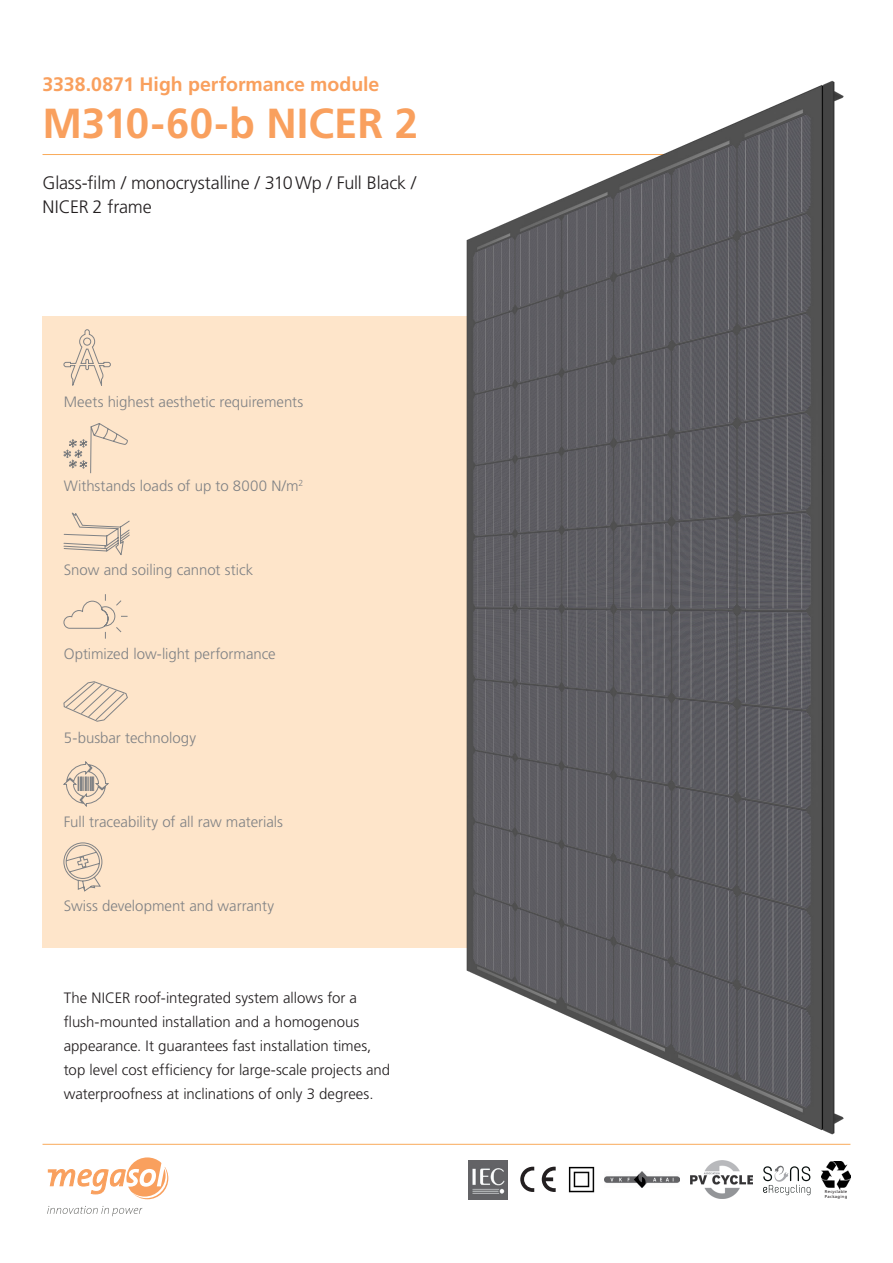
<style>
.page{position:relative;width:893px;height:1263px;background:#fff}
.page>*{position:absolute;margin:0;border:0;box-sizing:border-box;transform-origin:0 0}
.Front_Titel_gross{font:700 42px "Frutiger LT Std";color:#f9a05e}
.Front_Titel_klein{font:700 19.5px "Frutiger LT Std";letter-spacing:-.005em;color:#f9a05e}
.Front_Untertitel{font:300 18px/24px "Frutiger LT Std";letter-spacing:-.01em;color:#231f20}
.Front_Beschreibung{font:300 15px/24px "Frutiger LT Std";color:#231f20}
.Front_Highlights{font:300 15px "Frutiger LT Std";letter-spacing:-.005em;color:#808285}
.t1{font:4.2px/4.9px "Frutiger LT Std";letter-spacing:.05em;color:#231f20}
</style>
<div class="page">
<hr style="left:43px;top:154px;width:744px;height:1px;background:#f9aa5a">
<svg style="left:48px;top:1157px;width:120px;height:42px"></svg>
<svg style="left:47px;top:1206px;width:95px;height:10px"></svg>
<hr style="left:43px;top:1144px;width:807px;height:1px;background:#f9aa5a">
<div style="left:43px;top:316px;width:680px;height:631px;background:#fee5ca"></div>
<img style="left:469px;top:1160px;width:38px;height:39px">
<svg style="left:542px;top:1167px;width:14px;height:25px"></svg>
<svg style="left:520px;top:1167px;width:14px;height:25px"></svg>
<img style="left:568px;top:1166px;width:27px;height:27px">
<img style="left:822px;top:1161px;width:28px;height:28px">
<img style="left:604px;top:1172px;width:75px;height:16px">
<img style="left:690px;top:1160px;width:62px;height:39px">
<svg style="left:763px;top:1166px;width:47px;height:29px"></svg>
<svg style="left:64px;top:681px;width:64px;height:40px"></svg>
<svg style="left:64px;top:762px;width:44px;height:44px"></svg>
<svg style="left:64px;top:594px;width:64px;height:45px"></svg>
<svg style="left:64px;top:843px;width:38px;height:48px"></svg>
<svg style="left:64px;top:330px;width:47px;height:56px"></svg>
<svg style="left:64px;top:512px;width:66px;height:43px"></svg>
<svg style="left:64px;top:423px;width:64px;height:50px"></svg>
<img style="left:425px;top:80px;width:425px;height:1064px">
<p class="Front_Titel_klein" style="left:43px;top:73px;width:338px">3338.0871 High performance module</p>
<p class="Front_Titel_gross" style="left:43px;top:99px;width:377px">M310-60-b NICER 2</p>
<p class="Front_Untertitel" style="left:43px;top:171px;width:375px">Glass-film / monocrystalline / 310Wp / Full Black /<br>NICER 2 frame</p>
<p class="Front_Highlights" style="left:64px;top:393px;width:241px">Meets highest aesthetic requirements</p>
<p class="Front_Highlights" style="left:64px;top:477px;width:241px">Withstands loads of up to 8000 N/m<sup>2</sup></p>
<p class="Front_Highlights" style="left:64px;top:561px;width:191px">Snow and soiling cannot stick</p>
<p class="Front_Highlights" style="left:64px;top:645px;width:214px">Optimized low-light performance</p>
<p class="Front_Highlights" style="left:64px;top:729px;width:134px">5-busbar technology</p>
<p class="Front_Highlights" style="left:64px;top:813px;width:221px">Full traceability of all raw materials</p>
<p class="Front_Highlights" style="left:64px;top:897px;width:212px">Swiss development and warranty</p>
<p class="Front_Beschreibung" style="left:64px;top:986px;width:328px">The NICER roof-integrated system allows for a flush-mounted installation and a homogenous appearance. It guarantees fast installation times, top level cost efficiency for large-scale projects and waterproofness at inclinations of only 3 degrees.</p>
<p class="t1" style="left:825px;top:1189px;width:24px">Recyclable<br>Packaging</p>
</div>
